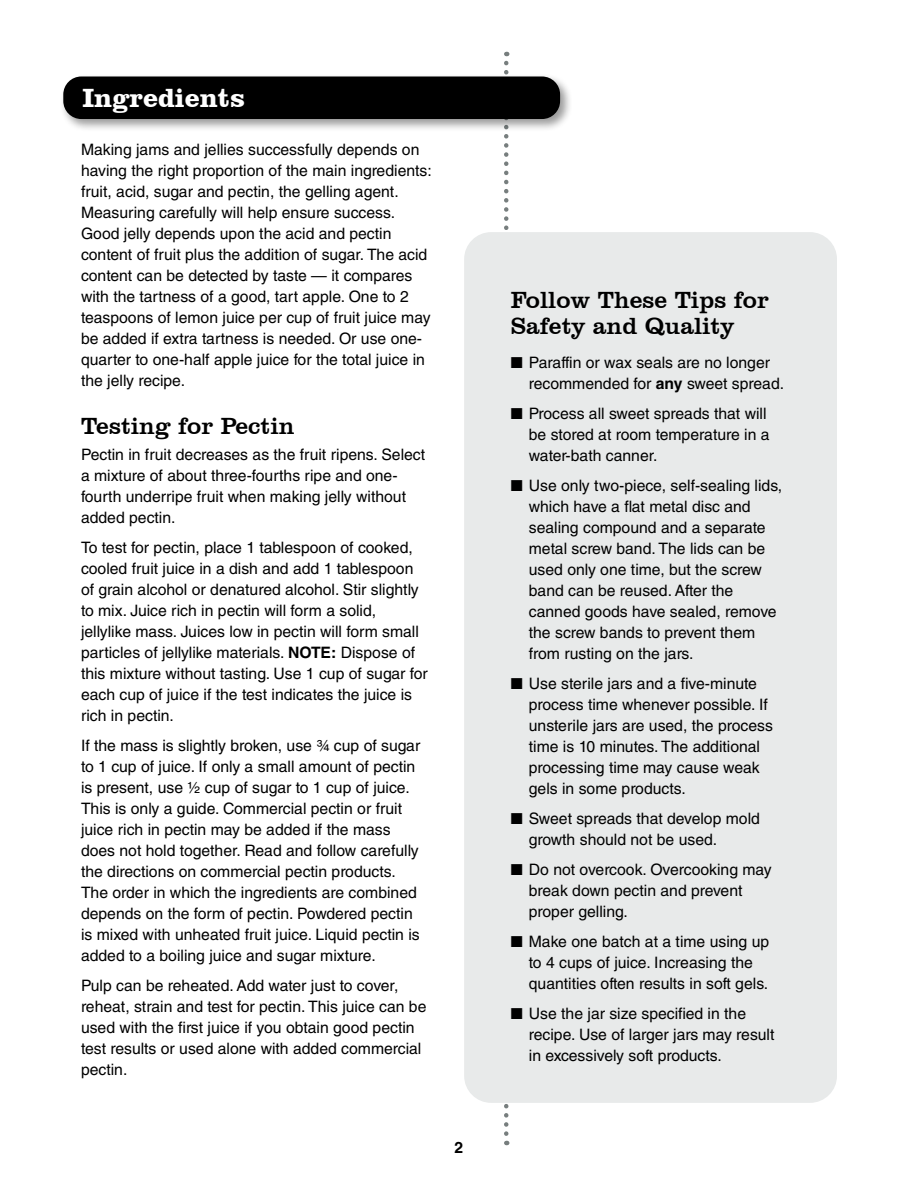
<style>
.page{position:relative;width:918px;height:1188px;background:#fff}
.page>*{position:absolute;margin:0;border:0;box-sizing:border-box;transform-origin:0 0}
.Recipe_name{font:700 27px "Clarendon BT";color:#fff}
.Subhead_2{font:24px/25.5px "Clarendon BT";color:#000}
.Body_text{font:15.75px/21px "Helvetica LT Std";color:#000}
.t1{font:700 15.75px "Helvetica LT Std";color:#000}
.s1{font-weight:700}
</style>
<div class="page">
<svg style="left:504px;top:63px;width:4px;height:1082px"></svg>
<div style="left:464px;top:232px;width:373px;height:871px;background:#e8eaea;border-radius:27px"></div>
<div style="left:59px;top:73px;width:513px;height:59px;background:#000;opacity:.4"></div>
<div style="left:63px;top:76px;width:497px;height:43px;background:#000;border-radius:18px"></div>
<p class="Recipe_name" style="left:82px;top:81px;width:164px">Ingredients</p>
<p class="Body_text" style="left:81px;top:139px;width:352px">Making jams and jellies successfully depends on having the right proportion of the main ingredients: fruit, acid, sugar and pectin, the gelling agent.<br>Measuring carefully will help ensure success.<br>Good jelly depends upon the acid and pectin content of fruit plus the addition of sugar. The acid content can be detected by taste — it compares with the tartness of a good, tart apple. One to 2 teaspoons of lemon juice per cup of fruit juice may be added if extra tartness is needed. Or use one&shy;quarter to one-half apple juice for the total juice in the jelly recipe.</p>
<p class="Subhead_2" style="left:81px;top:413px;width:215px">Testing for Pectin</p>
<p class="Body_text" style="left:81px;top:444px;width:346px">Pectin in fruit decreases as the fruit ripens. Select a mixture of about three-fourths ripe and one&shy;fourth underripe fruit when making jelly without added pectin.</p>
<p class="Body_text" style="left:81px;top:537px;width:348px">To test for pectin, place 1 tablespoon of cooked, cooled fruit juice in a dish and add 1 tablespoon of grain alcohol or denatured alcohol. Stir slightly to mix. Juice rich in pectin will form a solid, jellylike mass. Juices low in pectin will form small particles of jellylike materials. <span class="s1">NOTE:</span> Dispose of this mixture without tasting. Use 1 cup of sugar for each cup of juice if the test indicates the juice is rich in pectin.</p>
<p class="Body_text" style="left:81px;top:735px;width:341px">If the mass is slightly broken, use ¾ cup of sugar to 1 cup of juice. If only a small amount of pectin is present, use ½ cup of sugar to 1 cup of juice.<br>This is only a guide. Commercial pectin or fruit juice rich in pectin may be added if the mass does not hold together. Read and follow carefully the directions on commercial pectin products.<br>The order in which the ingredients are combined depends on the form of pectin. Powdered pectin is mixed with unheated fruit juice. Liquid pectin is added to a boiling juice and sugar mixture.</p>
<p class="Body_text" style="left:81px;top:975px;width:347px">Pulp can be reheated. Add water just to cover, reheat, strain and test for pectin. This juice can be used with the first juice if you obtain good pectin test results or used alone with added commercial pectin.</p>
<p class="t1" style="left:455px;top:1138px;width:10px">2</p>
<p class="Subhead_2" style="left:511px;top:287px;width:260px">Follow These Tips for<br>Safety and Quality</p>
<p class="Body_text" style="left:529px;top:352px;width:257px;text-indent:-18px">■ Paraffin or wax seals are no longer recommended for <span class="s1">any</span> sweet spread.</p>
<p class="Body_text" style="left:529px;top:403px;width:242px;text-indent:-18px">■ Process all sweet spreads that will be stored at room temperature in a water-bath canner.</p>
<p class="Body_text" style="left:529px;top:475px;width:255px;text-indent:-18px">■ Use only two-piece, self-sealing lids, which have a flat metal disc and sealing compound and a separate metal screw band. The lids can be used only one time, but the screw band can be reused. After the canned goods have sealed, remove the screw bands to prevent them from rusting on the jars.</p>
<p class="Body_text" style="left:529px;top:673px;width:246px;text-indent:-18px">■ Use sterile jars and a five-minute process time whenever possible. If unsterile jars are used, the process time is 10 minutes. The additional processing time may cause weak gels in some products.</p>
<p class="Body_text" style="left:529px;top:808px;width:233px;text-indent:-18px">■ Sweet spreads that develop mold growth should not be used.</p>
<p class="Body_text" style="left:529px;top:859px;width:244px;text-indent:-18px">■ Do not overcook. Overcooking may break down pectin and prevent proper gelling.</p>
<p class="Body_text" style="left:529px;top:931px;width:242px;text-indent:-18px">■ Make one batch at a time using up to 4 cups of juice. Increasing the quantities often results in soft gels.</p>
<p class="Body_text" style="left:529px;top:1003px;width:247px;text-indent:-18px">■ Use the jar size specified in the recipe. Use of larger jars may result in excessively soft products.</p>
</div>
